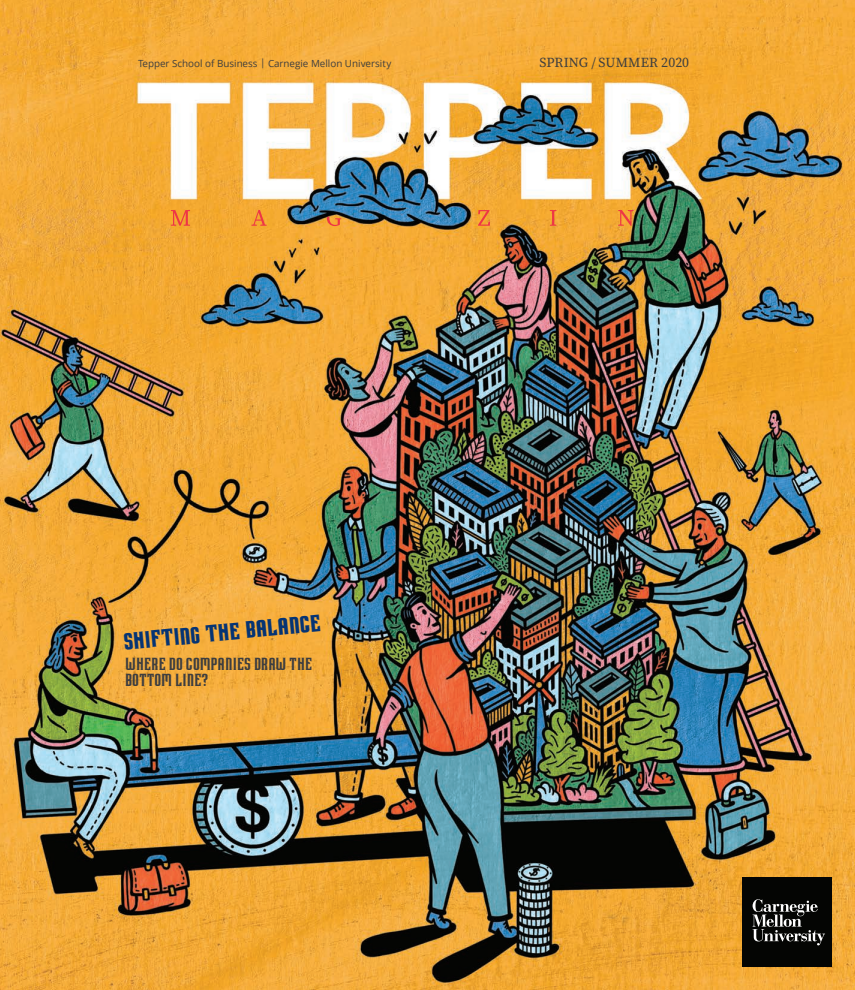
<style>
.page{position:relative;width:855px;height:990px;background:#fff}
.page>*{position:absolute;margin:0;border:0;box-sizing:border-box;transform-origin:0 0}
.t1{font:700 23.75px "Mathison";color:#053474}
.t2{font:17.5px/16.2px "Mathison";color:#3e3e3f}
.t3{font:13.75px "Source Serif Pro";letter-spacing:.01em;color:#3e3e3f}
.t4{font:9.88px "Open Sans";color:#3e3e3f}
</style>
<div class="page">
<img style="left:0;top:0;width:855px;height:990px">
<img style="left:171px;top:210px;width:463px;height:16px">
<div style="left:742px;top:877px;width:90px;height:90px;background:#040503"></div>
<svg style="left:753px;top:899px;width:72px;height:46px"></svg>
<p class="t4" style="left:138px;top:56px;width:255px">Tepper School of Business | Carnegie Mellon University</p>
<p class="t3" style="left:540px;top:53px;width:151px">SPRING / SUMMER 2020</p>
<p class="t1" style="left:122px;top:631px;width:199px;rotate:-6deg">SHIFTING THE BALANCE</p>
<p class="t2" style="left:125px;top:656px;width:189px">WHERE DO COMPANIES DRAW THE<br>BOTTOM LINE?</p>
</div>
